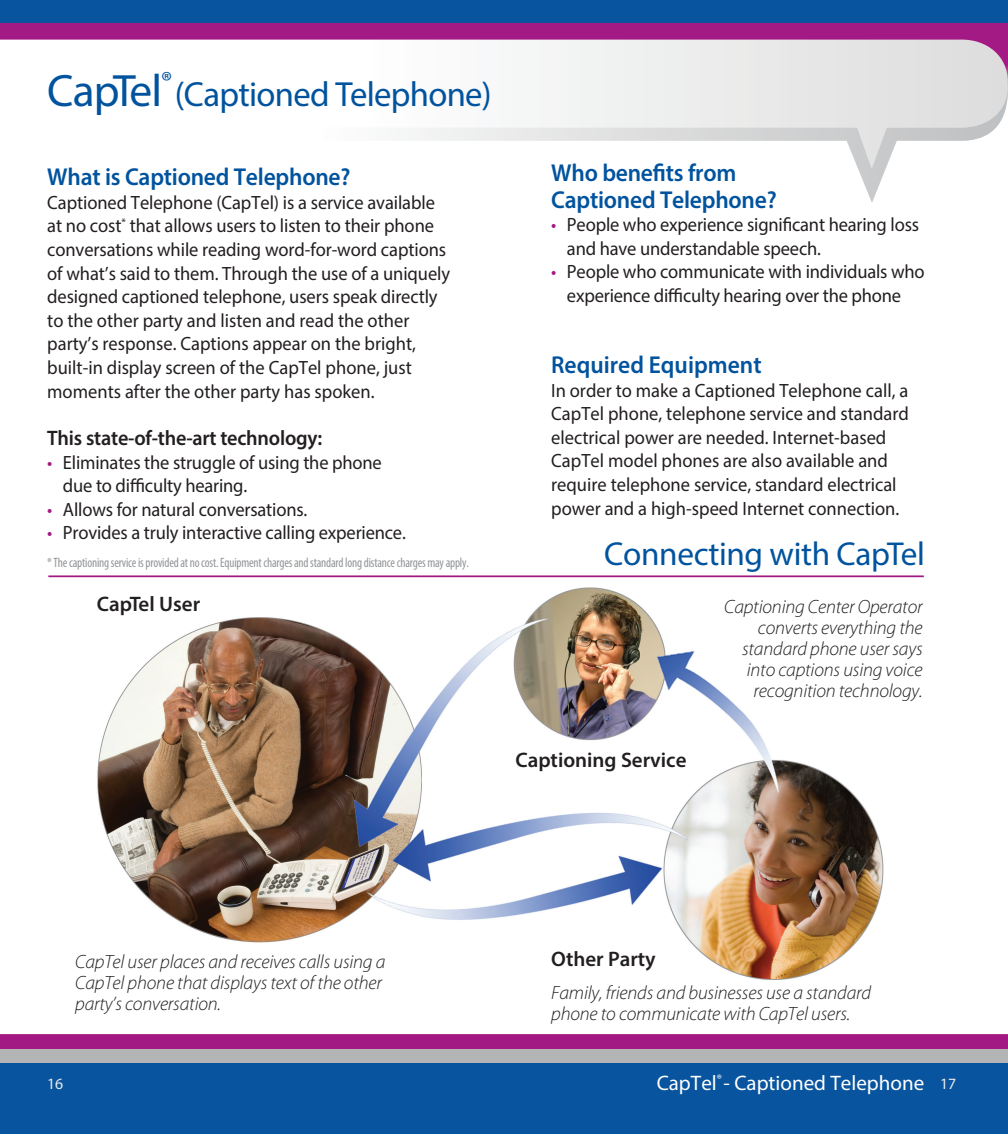
<style>
.page{position:relative;width:1008px;height:1134px;background:#fff}
.page>*{position:absolute;margin:0;border:0;box-sizing:border-box;transform-origin:0 0}
.t1{font:35px "Myriad Pro";letter-spacing:-.02em;color:#01539e}
.t2{font:33.25px "Myriad Pro";letter-spacing:-.01em;color:#01539e}
.t3{font:600 24.5px/26.2px "Myriad Pro";letter-spacing:-.01em;color:#01539e;scale:.96 1}
.t4{font:600 21px "Myriad Pro";color:#231f20}
.t5{font:600 21px "Myriad Pro";color:#231f20;scale:.96 1}
.t6{font:21px "Myriad Pro";color:#fff}
.t7{font:19.25px/23.6px "Myriad Pro";letter-spacing:-.005em;color:#231f20;scale:.96 1}
.t8{font:italic 300 19.25px/21px "Myriad Pro";letter-spacing:-.01em;color:#231f20}
.t9{font:15.75px "Myriad Pro";color:#e9eaeb}
.t10{font:condensed 13.65px "Myriad Pro";letter-spacing:-.015em;color:#939598;scale:.94 1}
.s1{font-size:45.5px}
.s2{color:#a31984}
</style>
<div class="page">
<div style="left:0;top:1034px;width:1008px;height:15px;background:#a31984"></div>
<div style="left:0;top:1049px;width:1008px;height:33px;background:#b2b4b6"></div>
<div style="left:0;top:1064px;width:1008px;height:70px;background:#08549f"></div>
<div style="left:0;top:0;width:1008px;height:71px;background:#08549f"></div>
<div style="left:0;top:24px;width:1008px;height:93px;background:linear-gradient(to right,#a31a84,#a31a84)"></div>
<svg style="left:0;top:40px;width:1008px;height:77px"></svg>
<svg style="left:316px;top:91px;width:692px;height:112px"></svg>
<img style="left:73px;top:577px;width:835px;height:403px">
<hr style="left:48px;top:575px;width:876px;height:2px;background:#a31984">
<p class="t1" style="left:47px;top:72px;width:446px"><span class="s1">CapTel</span><sup>®</sup>(Captioned Telephone)</p>
<p class="t3" style="left:47px;top:163px;width:317px">What is Captioned Telephone?</p>
<p class="t7" style="left:47px;top:190px;width:421px">Captioned Telephone (CapTel) is a service available at no cost<sup>*</sup> that allows users to listen to their phone conversations while reading word-for-word captions of what’s said to them. Through the use of a uniquely designed captioned telephone, users speak directly to the other party and listen and read the other party’s response. Captions appear on the bright, built-in display screen of the CapTel phone, just moments after the other party has spoken.</p>
<p class="t5" style="left:47px;top:425px;width:288px">This state-of-the-art technology:</p>
<p class="t7" style="left:63px;top:450px;width:334px;text-indent:-16px"><span class="s2">•</span> Eliminates the struggle of using the phone due to difficulty hearing.</p>
<p class="t7" style="left:47px;top:497px;width:272px"><span class="s2">•</span> Allows for natural conversations.</p>
<p class="t7" style="left:47px;top:521px;width:375px"><span class="s2">•</span> Provides a truly interactive calling experience.</p>
<p class="t10" style="left:47px;top:554px;width:450px">* The captioning service is provided at no cost. Equipment charges and standard long distance charges may apply.</p>
<p class="t4" style="left:97px;top:590px;width:105px">CapTel User</p>
<p class="t3" style="left:551px;top:159px;width:236px">Who benefits from<br>Captioned Telephone?</p>
<p class="t7" style="left:567px;top:213px;width:368px;text-indent:-16px"><span class="s2">•</span> People who experience significant hearing loss and have understandable speech.</p>
<p class="t7" style="left:551px;top:260px;width:391px;text-align:center"><span class="s2">•</span> People who communicate with individuals who experience difficulty hearing over the phone</p>
<p class="t3" style="left:551px;top:351px;width:221px">Required Equipment</p>
<p class="t7" style="left:551px;top:378px;width:374px">In order to make a Captioned Telephone call, a CapTel phone, telephone service and standard electrical power are needed. Internet-based CapTel model phones are also available and require telephone service, standard electrical power and a high-speed Internet connection.</p>
<p class="t2" style="left:604px;top:533px;width:322px">Connecting with CapTel</p>
<p class="t4" style="left:515px;top:746px;width:173px">Captioning Service</p>
<p class="t8" style="left:724px;top:596px;width:200px;text-align:right">Captioning Center Operator converts everything the standard phone user says into captions using voice recognition technology.</p>
<p class="t8" style="left:75px;top:950px;width:312px">CapTel user places and receives calls using a<br>CapTel phone that displays text of the other party’s conversation.</p>
<p class="t4" style="left:551px;top:946px;width:106px">Other Party</p>
<p class="t8" style="left:551px;top:982px;width:321px">Family, friends and businesses use a standard phone to communicate with CapTel users.</p>
<p class="t6" style="left:657px;top:1070px;width:269px">CapTel<sup>®</sup> - Captioned Telephone</p>
<p class="t9" style="left:47px;top:1074px;width:18px">16</p>
<p class="t9" style="left:940px;top:1074px;width:18px">17</p>
</div>
